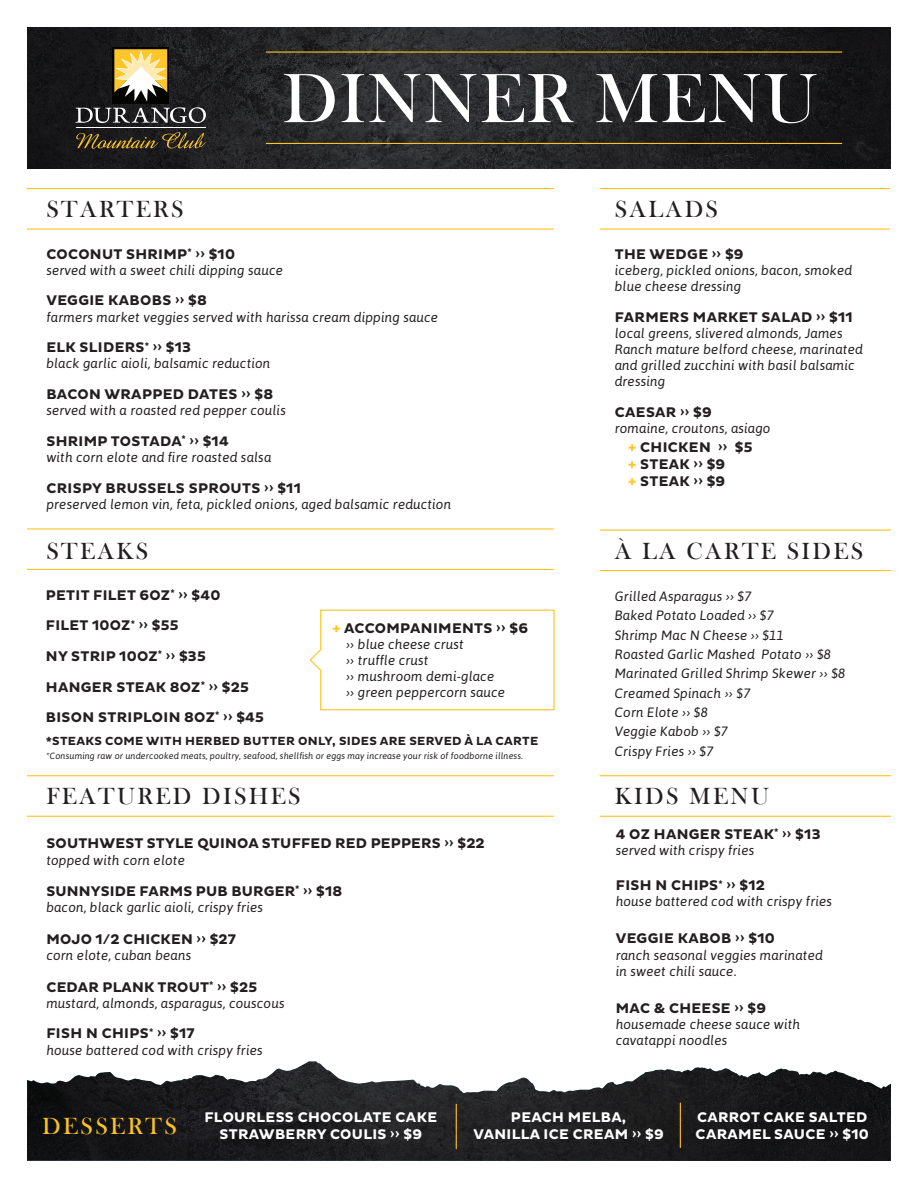
<style>
.page{position:relative;width:918px;height:1188px;background:#fff}
.page>*{position:absolute;margin:0;border:0;box-sizing:border-box;transform-origin:0 0}
.t1{font:72px "Bask Old Face";letter-spacing:.025em;color:#fff}
.t2{font:24px "Bask Old Face";letter-spacing:.1em;color:#231f20}
.t3{font:24px "Bask Old Face";letter-spacing:.1em;color:#fdc322}
.t4{font:700 14.25px/30.6px "Pluto Sans";letter-spacing:.025em;color:#231f20}
.t5{font:700 14.25px/17.1px "Pluto Sans";letter-spacing:.025em;color:#fff}
.t6{font:italic 13.5px/16.2px "Asap";letter-spacing:.01em;color:#231f20}
.t7{font:700 12px "Pluto Sans";letter-spacing:.025em;color:#231f20}
.t8{font:italic 9px "Asap";letter-spacing:.01em;color:#231f20}
.s1{color:#fec41f}
</style>
<div class="page">
<img style="left:27px;top:27px;width:864px;height:142px">
<hr style="left:266px;top:143px;width:576px;height:1px;background:#fdc322">
<hr style="left:266px;top:51px;width:576px;height:2px;background:#fdc322">
<svg style="left:76px;top:132px;width:130px;height:16px;background:#4b3f20"></svg>
<div style="left:112px;top:47px;width:57px;height:57px;background:#040503"></div>
<svg style="left:76px;top:49px;width:130px;height:74px;background:#5a5341"></svg>
<hr style="left:76px;top:127px;width:129px;height:1px;background:#fff">
<img style="left:27px;top:1064px;width:864px;height:97px">
<hr style="left:27px;top:229px;width:527px;height:1px;background:#fdc322">
<hr style="left:27px;top:188px;width:527px;height:1px;background:#fdc322">
<hr style="left:27px;top:569px;width:527px;height:1px;background:#fdc322">
<hr style="left:27px;top:528px;width:527px;height:2px;background:#fdc322">
<hr style="left:27px;top:816px;width:527px;height:1px;background:#fdc322">
<hr style="left:27px;top:775px;width:527px;height:1px;background:#fec41f">
<hr style="left:600px;top:816px;width:291px;height:1px;background:#fdc322">
<hr style="left:600px;top:775px;width:291px;height:1px;background:#fdc322">
<hr style="left:600px;top:229px;width:290px;height:1px;background:#fdc322">
<hr style="left:600px;top:188px;width:290px;height:1px;background:#fdc322">
<hr style="left:600px;top:570px;width:291px;height:1px;background:#fdc322">
<hr style="left:600px;top:530px;width:291px;height:1px;background:#fdc322">
<hr style="left:456px;top:1104px;width:1px;height:45px;background:#fdc322">
<hr style="left:680px;top:1103px;width:1px;height:45px;background:#fdc322">
<svg style="left:309px;top:609px;width:246px;height:102px"></svg>
<h1 class="t1" style="left:282px;top:59px;width:537px">DINNER MENU</h1>
<h2 class="t2" style="left:46px;top:196px;width:139px">STARTERS</h2>
<p class="t4" style="left:46px;top:239px;width:190px">COCONUT SHRIMP<sup>*</sup> ›› $10</p>
<p class="t6" style="left:46px;top:262px;width:238px">served with a sweet chili dipping sauce</p>
<p class="t4" style="left:46px;top:286px;width:162px">VEGGIE KABOBS ›› $8</p>
<p class="t6" style="left:46px;top:309px;width:393px">farmers market veggies served with harissa cream dipping sauce</p>
<p class="t4" style="left:46px;top:333px;width:146px">ELK SLIDERS<sup>*</sup> ›› $13</p>
<p class="t6" style="left:46px;top:356px;width:226px">black garlic aioli, balsamic reduction</p>
<p class="t4" style="left:46px;top:379px;width:228px">BACON WRAPPED DATES ›› $8</p>
<p class="t6" style="left:46px;top:402px;width:241px">served with a roasted red pepper coulis</p>
<p class="t4" style="left:46px;top:426px;width:184px">SHRIMP TOSTADA<sup>*</sup> ›› $14</p>
<p class="t6" style="left:46px;top:449px;width:227px">with corn elote and fire roasted salsa</p>
<p class="t4" style="left:46px;top:473px;width:256px">CRISPY BRUSSELS SPROUTS ›› $11</p>
<p class="t6" style="left:46px;top:496px;width:406px">preserved lemon vin, feta, pickled onions, aged balsamic reduction</p>
<h2 class="t2" style="left:46px;top:537px;width:103px">STEAKS</h2>
<p class="t4" style="left:46px;top:580px;width:220px">PETIT FILET 6OZ<sup>*</sup> ›› $40<br>FILET 10OZ<sup>*</sup> ›› $55<br>NY STRIP 10OZ<sup>*</sup> ›› $35<br>HANGER STEAK 8OZ<sup>*</sup> ›› $25<br>BISON STRIPLOIN 8OZ<sup>*</sup> ›› $45</p>
<p class="t7" style="left:46px;top:734px;width:494px">*STEAKS COME WITH HERBED BUTTER ONLY, SIDES ARE SERVED À LA CARTE</p>
<p class="t4" style="left:333px;top:613px;width:197px"><span class="s1">+</span> ACCOMPANIMENTS ›› $6</p>
<p class="t6" style="left:346px;top:636px;width:161px">›› blue cheese crust<br>›› truffle crust<br>›› mushroom demi-glace ›› green peppercorn sauce</p>
<p class="t8" style="left:46px;top:750px;width:478px">*Consuming raw or undercooked meats, poultry, seafood, shellfish or eggs may increase your risk of foodborne illness.</p>
<h2 class="t2" style="left:46px;top:783px;width:256px">FEATURED DISHES</h2>
<p class="t4" style="left:46px;top:829px;width:440px">SOUTHWEST STYLE QUINOA STUFFED RED PEPPERS ›› $22</p>
<p class="t6" style="left:46px;top:852px;width:140px">topped with corn elote</p>
<p class="t4" style="left:46px;top:876px;width:297px">SUNNYSIDE FARMS PUB BURGER<sup>*</sup> ›› $18</p>
<p class="t6" style="left:46px;top:899px;width:218px">bacon, black garlic aioli, crispy fries</p>
<p class="t4" style="left:46px;top:924px;width:191px">MOJO 1/2 CHICKEN ›› $27</p>
<p class="t6" style="left:46px;top:947px;width:146px">corn elote, cuban beans</p>
<p class="t4" style="left:46px;top:972px;width:212px">CEDAR PLANK TROUT<sup>*</sup> ›› $25</p>
<p class="t6" style="left:46px;top:995px;width:240px">mustard, almonds, asparagus, couscous</p>
<p class="t4" style="left:46px;top:1019px;width:150px">FISH N CHIPS<sup>*</sup> ›› $17</p>
<p class="t6" style="left:46px;top:1042px;width:218px">house battered cod with crispy fries</p>
<h2 class="t2" style="left:615px;top:196px;width:105px">SALADS</h2>
<p class="t4" style="left:615px;top:239px;width:130px">THE WEDGE ›› $9</p>
<p class="t6" style="left:615px;top:262px;width:239px">iceberg, pickled onions, bacon, smoked blue cheese dressing</p>
<p class="t4" style="left:615px;top:302px;width:240px">FARMERS MARKET SALAD ›› $11</p>
<p class="t6" style="left:615px;top:325px;width:249px">local greens, slivered almonds, James<br>Ranch mature belford cheese, marinated and grilled zucchini with basil balsamic dressing</p>
<p class="t4" style="left:615px;top:397px;width:99px">CAESAR ›› $9</p>
<p class="t6" style="left:615px;top:420px;width:157px">romaine, croutons, asiago</p>
<p class="t4" style="left:628px;top:439px;width:126px;line-height:17.1px"><span class="s1">+</span> CHICKEN ›› $5 <span class="s1">+</span> STEAK ›› $9<br><span class="s1">+</span> STEAK ›› $9</p>
<h2 class="t2" style="left:615px;top:537px;width:250px">À LA CARTE SIDES</h2>
<p class="t6" style="left:615px;top:586px;width:232px;line-height:19.4px">Grilled Asparagus ›› $7<br>Baked Potato Loaded ›› $7<br>Shrimp Mac N Cheese ›› $11<br>Roasted Garlic Mashed Potato ›› $8<br>Marinated Grilled Shrimp Skewer ›› $8<br>Creamed Spinach ›› $7<br>Corn Elote ›› $8<br>Veggie Kabob ›› $7<br>Crispy Fries ›› $7</p>
<h2 class="t2" style="left:615px;top:783px;width:156px">KIDS MENU</h2>
<p class="t4" style="left:616px;top:819px;width:206px">4 OZ HANGER STEAK<sup>*</sup> ›› $13</p>
<p class="t6" style="left:616px;top:842px;width:140px">served with crispy fries</p>
<p class="t4" style="left:616px;top:871px;width:151px">FISH N CHIPS<sup>*</sup> ›› $12</p>
<p class="t6" style="left:616px;top:894px;width:218px">house battered cod with crispy fries</p>
<p class="t4" style="left:616px;top:924px;width:161px">VEGGIE KABOB ›› $10</p>
<p class="t6" style="left:616px;top:947px;width:208px">ranch seasonal veggies marinated in sweet chili sauce.</p>
<p class="t4" style="left:616px;top:993px;width:152px">MAC &amp; CHEESE ›› $9</p>
<p class="t6" style="left:616px;top:1016px;width:186px">housemade cheese sauce with cavatappi noodles</p>
<p class="t5" style="left:204px;top:1109px;width:234px">FLOURLESS CHOCOLATE CAKE</p>
<h2 class="t3" style="left:42px;top:1113px;width:136px">DESSERTS</h2>
<p class="t5" style="left:219px;top:1126px;width:204px">STRAWBERRY COULIS ›› $9</p>
<p class="t5" style="left:473px;top:1109px;width:192px;text-align:center">PEACH MELBA,<br>VANILLA ICE CREAM ›› $9</p>
<p class="t5" style="left:696px;top:1109px;width:175px">CARROT CAKE SALTED<br>CARAMEL SAUCE ›› $10</p>
</div>
